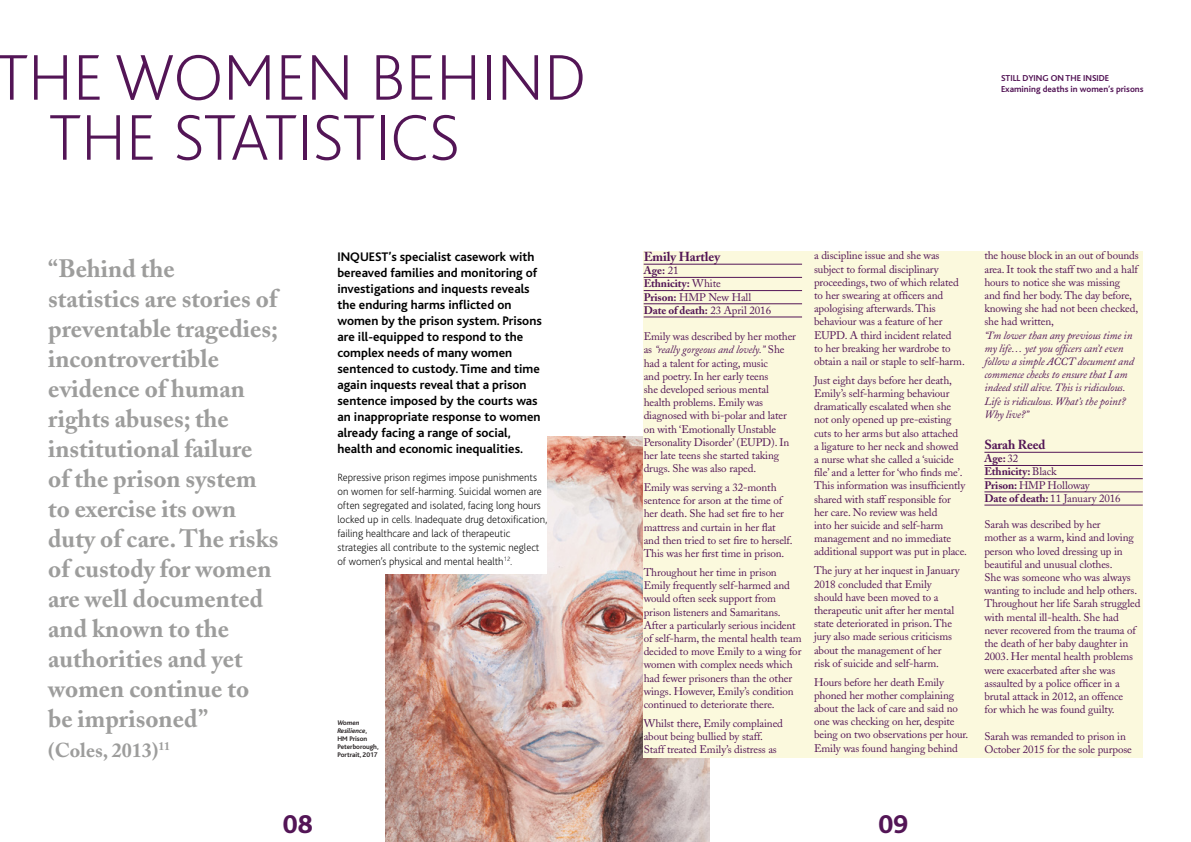
<style>
.page{position:relative;width:1191px;height:842px;background:#fff}
.page>*{position:absolute;margin:0;border:0;box-sizing:border-box;transform-origin:0 0}
.t1{font:200 67.5px/60px "Bliss";color:#531556}
.t2{font:800 27px "Bliss";color:#531556}
.t3{font:700 25px/30px "Adobe Caslon";color:#9d9d9c}
.t4{font:700 20px "Adobe Caslon";color:#9d9d9c}
.t5{font:700 13px/16px "Bliss";color:#000}
.t6{font:700 13px "Adobe Caslon";letter-spacing:-.01em;color:#531556}
.t7{font:11px/13.2px "Adobe Caslon";letter-spacing:-.01em;color:#531556}
.t8{font:200 11px/14px "Bliss";color:#000}
.t9{font:italic 11px/13.2px "Adobe Caslon";letter-spacing:-.01em;color:#531556}
.t10{font:700 11px/13.2px "Adobe Caslon";letter-spacing:-.01em;color:#531556}
.t11{font:700 9px/11px "Bliss";color:#531556}
.t12{font:700 7px/8px "Bliss";letter-spacing:-.01em;color:#292425}
.s1{font-style:italic}
.s2{font-weight:400}
</style>
<div class="page">
<img style="left:385px;top:437px;width:324px;height:405px">
<div style="left:337px;top:251px;width:210px;height:323px;background:#fff"></div>
<div style="left:643px;top:251px;width:499px;height:506px;background:#fbf9dd"></div>
<hr style="left:643px;top:264px;width:159px;height:1px;background:#531556">
<hr style="left:643px;top:277px;width:159px;height:1px;background:#531556">
<hr style="left:643px;top:290px;width:159px;height:1px;background:#531556">
<hr style="left:643px;top:303px;width:159px;height:1px;background:#531556">
<hr style="left:643px;top:317px;width:159px;height:1px;background:#531556">
<hr style="left:984px;top:452px;width:158px;height:1px;background:#531556">
<hr style="left:984px;top:465px;width:158px;height:1px;background:#531556">
<hr style="left:984px;top:478px;width:158px;height:1px;background:#531556">
<hr style="left:984px;top:491px;width:158px;height:1px;background:#531556">
<hr style="left:984px;top:505px;width:158px;height:1px;background:#531556">
<h1 class="t1" style="left:49px;top:49px;width:538px;text-indent:-53px">THE WOMEN BEHIND<br>THE STATISTICS</h1>
<p class="t11" style="left:1001px;top:73px;width:144px">STILL DYING ON THE INSIDE<br>Examining deaths in women’s prisons</p>
<p class="t3" style="left:48px;top:254px;width:232px">“Behind the<br>statistics are stories of preventable tragedies; incontrovertible evidence of human rights abuses; the institutional failure of the prison system to exercise its own duty of care. The risks of custody for women are well documented and known to the authorities and yet women continue to be imprisoned”</p>
<h3 class="t4" style="left:48px;top:738px;width:123px">(Coles, 2013)<sup>11</sup></h3>
<p class="t5" style="left:337px;top:249px;width:206px">INQUEST’s specialist casework with bereaved families and monitoring of investigations and inquests reveals the enduring harms inflicted on women by the prison system. Prisons are ill-equipped to respond to the complex needs of many women sentenced to custody. Time and time again inquests reveal that a prison sentence imposed by the courts was an inappropriate response to women already facing a range of social, health and economic inequalities.</p>
<p class="t8" style="left:337px;top:470px;width:211px">Repressive prison regimes impose punishments on women for self-harming. Suicidal women are often segregated and isolated, facing long hours locked up in cells. Inadequate drug detoxification, failing healthcare and lack of therapeutic strategies all contribute to the systemic neglect of women’s physical and mental health<sup>12</sup>.</p>
<p class="t12" style="left:337px;top:719px;width:43px"><span class="s1">Women<br>Resilience</span>,<br>HM Prison<br>Peterborough,<br>Portrait, 2017</p>
<p class="t6" style="left:643px;top:249px;width:78px">Emily Hartley</p>
<p class="t10" style="left:643px;top:264px;width:129px">Age: <span class="s2">21<br></span>Ethnicity: <span class="s2">White<br></span>Prison: <span class="s2">HMP New Hall<br></span>Date of death: <span class="s2">23 April 2016</span></p>
<p class="t7" style="left:643px;top:330px;width:154px">Emily was described by her mother as <span class="s1">“really gorgeous and lovely.”</span> She had a talent for acting, music<br>and poetry. In her early teens<br>she developed serious mental health problems. Emily was diagnosed with bi-polar and later on with ‘Emotionally Unstable<br>Personality Disorder’ (EUPD). In her late teens she started taking drugs. She was also raped.</p>
<p class="t7" style="left:643px;top:481px;width:150px">Emily was serving a 32-month sentence for arson at the time of her death. She had set fire to her mattress and curtain in her flat and then tried to set fire to herself.<br>This was her first time in prison.</p>
<p class="t7" style="left:643px;top:566px;width:159px">Throughout her time in prison Emily frequently self-harmed and would often seek support from prison listeners and Samaritans.<br>After a particularly serious incident of self-harm, the mental health team decided to move Emily to a wing for women with complex needs which had fewer prisoners than the other wings. However, Emily’s condition continued to deteriorate there.</p>
<p class="t7" style="left:643px;top:717px;width:141px">Whilst there, Emily complained about being bullied by staff.<br>Staff treated Emily’s distress as</p>
<p class="t7" style="left:814px;top:249px;width:152px">a discipline issue and she was subject to formal disciplinary proceedings, two of which related to her swearing at officers and apologising afterwards. This behaviour was a feature of her<br>EUPD. A third incident related<br>to her breaking her wardrobe to obtain a nail or staple to self-harm.</p>
<p class="t7" style="left:814px;top:374px;width:154px">Just eight days before her death,<br>Emily’s self-harming behaviour dramatically escalated when she not only opened up pre-existing cuts to her arms but also attached<br>a ligature to her neck and showed<br>a nurse what she called a ‘suicide file’ and a letter for ‘who finds me’.<br>This information was insufficiently shared with staff responsible for her care. No review was held<br>into her suicide and self-harm management and no immediate additional support was put in place.</p>
<p class="t7" style="left:814px;top:564px;width:147px">The jury at her inquest in January<br>2018 concluded that Emily should have been moved to a therapeutic unit after her mental state deteriorated in prison. The jury also made serious criticisms about the management of her risk of suicide and self-harm.</p>
<p class="t7" style="left:814px;top:675px;width:156px">Hours before her death Emily phoned her mother complaining about the lack of care and said no one was checking on her, despite being on two observations per hour.<br>Emily was found hanging behind</p>
<p class="t7" style="left:984px;top:249px;width:156px">the house block in an out of bounds area. It took the staff two and a half hours to notice she was missing and find her body. The day before, knowing she had not been checked, she had written,</p>
<p class="t9" style="left:984px;top:329px;width:151px">“I’m lower than any previous time in my life… yet you officers can’t even follow a simple ACCT document and commence checks to ensure that I am indeed still alive. This is ridiculous.<br>Life is ridiculous. What’s the point?<br>Why live?”</p>
<p class="t6" style="left:984px;top:437px;width:63px">Sarah Reed</p>
<p class="t10" style="left:984px;top:452px;width:138px">Age: <span class="s2">32<br></span>Ethnicity: <span class="s2">Black<br></span>Prison: <span class="s2">HMP Holloway<br></span>Date of death: <span class="s2">11 January 2016</span></p>
<p class="t7" style="left:984px;top:518px;width:158px">Sarah was described by her<br>mother as a warm, kind and loving person who loved dressing up in beautiful and unusual clothes.<br>She was someone who was always wanting to include and help others.<br>Throughout her life Sarah struggled with mental ill-health. She had never recovered from the trauma of the death of her baby daughter in<br>2003. Her mental health problems were exacerbated after she was assaulted by a police officer in a brutal attack in 2012, an offence<br>for which he was found guilty.</p>
<p class="t7" style="left:984px;top:729px;width:149px">Sarah was remanded to prison in<br>October 2015 for the sole purpose</p>
<h2 class="t2" style="left:283px;top:811px;width:31px">08</h2>
<h2 class="t2" style="left:878px;top:811px;width:31px">09</h2>
</div>
